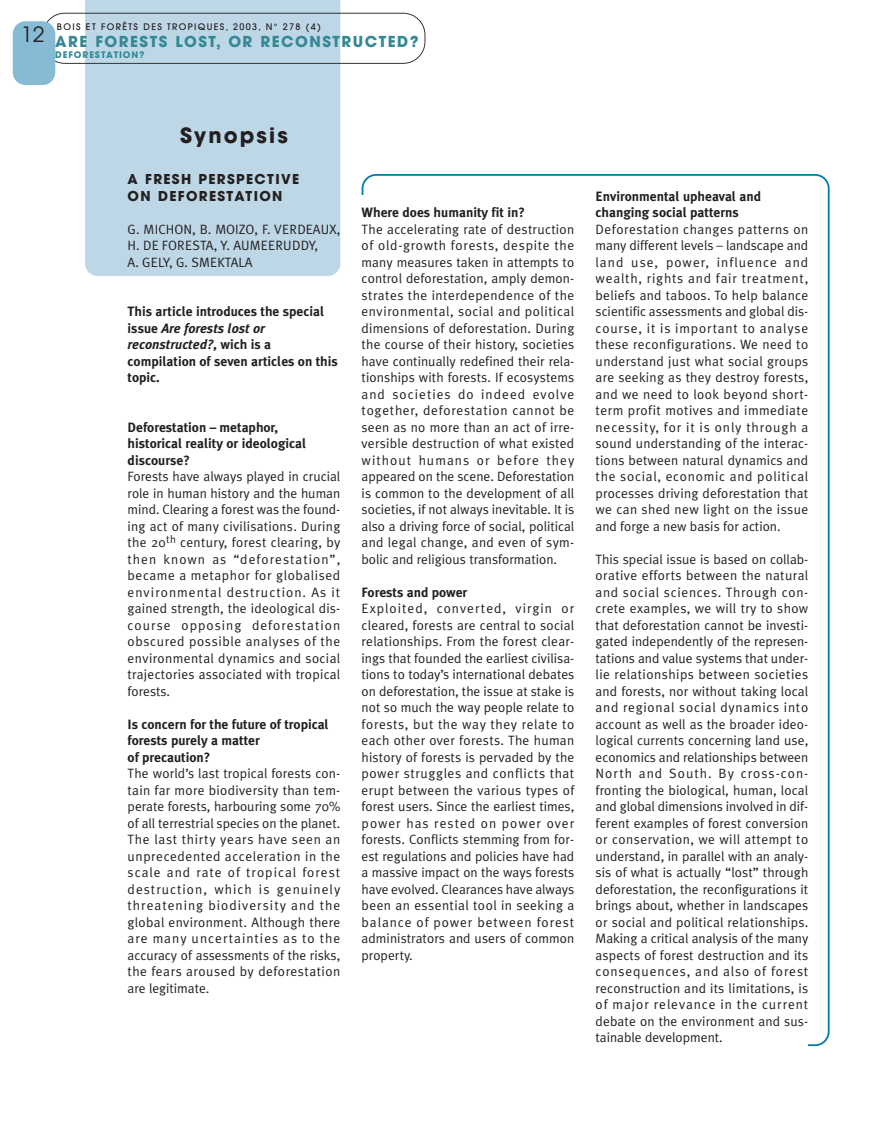
<style>
.page{position:relative;width:893px;height:1148px;background:#fff}
.page>*{position:absolute;margin:0;border:0;box-sizing:border-box;transform-origin:0 0}
.t1{font:700 21px "Avant Garde";letter-spacing:.1em;color:#231f1f}
.t2{font:21px "Avant Garde";color:#231f1f}
.t3{font:700 15px "Avant Garde";letter-spacing:.1em;color:#348894}
.t4{font:13.5px/16.5px "Meta Plus Normal";letter-spacing:.01em;color:#231f1f;text-align:justify}
.t5{font:700 13.5px/16.5px "Meta Plus";color:#231f1f}
.t6{font:700 13.5px/16.5px "Avant Garde";letter-spacing:.1em;color:#231f1f}
.t7{font:500 9px "Avant Garde";letter-spacing:.15em;color:#231f1f}
.t8{font:700 9px "Avant Garde";letter-spacing:.1em;color:#348894}
.s1{font-style:italic}
</style>
<div class="page">
<svg style="left:361px;top:174px;width:468px;height:872px"></svg>
<div style="left:340px;top:195px;width:468px;height:903px;background:#fff"></div>
<div style="left:85px;top:0;width:255px;height:276px;background:#bed7e7"></div>
<svg style="left:46px;top:13px;width:379px;height:51px"></svg>
<div style="left:13px;top:21px;width:42px;height:64px;background:#87bbd4;border-radius:13px"></div>
<h1 class="t2" style="left:21px;top:26px;width:25px">12</h1>
<p class="t7" style="left:57px;top:23px;width:266px">BOIS ET FORÊTS DES TROPIQUES, 2003, N° 278 (4)</p>
<p class="t8" style="left:55px;top:51px;width:91px">DEFORESTATION?</p>
<p class="t3" style="left:55px;top:36px;width:365px">ARE FORESTS LOST, OR RECONSTRUCTED?</p>
<h1 class="t1" style="left:180px;top:128px;width:109px">Synopsis</h1>
<p class="t6" style="left:128px;top:172px;width:173px">A FRESH PERSPECTIVE<br>ON DEFORESTATION</p>
<p class="t4" style="left:128px;top:222px;width:214px;text-align:left">G. MICHON, B. MOIZO, F. VERDEAUX,<br>H. DE FORESTA, Y. AUMEERUDDY,<br>A. GELY, G. SMEKTALA</p>
<p class="t5" style="left:128px;top:304px;width:212px">This article introduces the special issue <span class="s1">Are forests lost or reconstructed?,</span> wich is a compilation of seven articles on this topic.</p>
<p class="t5" style="left:128px;top:420px;width:180px">Deforestation – metaphor, historical reality or ideological discourse?</p>
<p class="t4" style="left:128px;top:469px;width:214px">Forests have always played in crucial role in human history and the human mind. Clearing a forest was the found&shy;ing act of many civilisations. During the 20<sup>th</sup> century, forest clearing, by then known as “deforestation”, became a metaphor for globalised environmental destruction. As it gained strength, the ideological dis&shy;course opposing deforestation obscured possible analyses of the environmental dynamics and social trajectories associated with tropical forests.</p>
<p class="t5" style="left:128px;top:717px;width:202px">Is concern for the future of tropical forests purely a matter<br>of precaution?</p>
<p class="t4" style="left:128px;top:766px;width:214px">The world’s last tropical forests con&shy;tain far more biodiversity than tem&shy;perate forests, harbouring some 70% of all terrestrial species on the planet.<br>The last thirty years have seen an unprecedented acceleration in the scale and rate of tropical forest destruction, which is genuinely threatening biodiversity and the global environment. Although there are many uncertainties as to the accuracy of assessments of the risks, the fears aroused by deforestation are legitimate.</p>
<p class="t5" style="left:361px;top:205px;width:165px">Where does humanity fit in?</p>
<p class="t4" style="left:361px;top:222px;width:214px">The accelerating rate of destruction of old-growth forests, despite the many measures taken in attempts to control deforestation, amply demon&shy;strates the interdependence of the environmental, social and political dimensions of deforestation. During the course of their history, societies have continually redefined their rela&shy;tionships with forests. If ecosystems and societies do indeed evolve together, deforestation cannot be seen as no more than an act of irre&shy;versible destruction of what existed without humans or before they appeared on the scene. Deforestation is common to the development of all societies, if not always inevitable. It is also a driving force of social, political and legal change, and even of sym&shy;bolic and religious transformation.</p>
<p class="t5" style="left:361px;top:585px;width:107px">Forests and power</p>
<p class="t4" style="left:361px;top:601px;width:214px">Exploited, converted, virgin or cleared, forests are central to social relationships. From the forest clear&shy;ings that founded the earliest civilisa&shy;tions to today’s international debates on deforestation, the issue at stake is not so much the way people relate to forests, but the way they relate to each other over forests. The human history of forests is pervaded by the power struggles and conflicts that erupt between the various types of forest users. Since the earliest times, power has rested on power over forests. Conflicts stemming from for&shy;est regulations and policies have had a massive impact on the ways forests have evolved. Clearances have always been an essential tool in seeking a balance of power between forest administrators and users of common property.</p>
<p class="t5" style="left:595px;top:189px;width:167px">Environmental upheaval and changing social patterns</p>
<p class="t4" style="left:595px;top:222px;width:214px">Deforestation changes patterns on many different levels – landscape and land use, power, influence and wealth, rights and fair treatment, beliefs and taboos. To help balance scientific assessments and global dis&shy;course, it is important to analyse these reconfigurations. We need to understand just what social groups are seeking as they destroy forests, and we need to look beyond short&shy;term profit motives and immediate necessity, for it is only through a sound understanding of the interac&shy;tions between natural dynamics and the social, economic and political processes driving deforestation that we can shed new light on the issue and forge a new basis for action.</p>
<p class="t4" style="left:595px;top:552px;width:214px">This special issue is based on collab&shy;orative efforts between the natural and social sciences. Through con&shy;crete examples, we will try to show that deforestation cannot be investi&shy;gated independently of the represen&shy;tations and value systems that under&shy;lie relationships between societies and forests, nor without taking local and regional social dynamics into account as well as the broader ideo&shy;logical currents concerning land use, economics and relationships between North and South. By cross-con&shy;fronting the biological, human, local and global dimensions involved in dif&shy;ferent examples of forest conversion or conservation, we will attempt to understand, in parallel with an analy&shy;sis of what is actually “lost” through deforestation, the reconfigurations it brings about, whether in landscapes or social and political relationships.<br>Making a critical analysis of the many aspects of forest destruction and its consequences, and also of forest reconstruction and its limitations, is of major relevance in the current debate on the environment and sus&shy;tainable development.</p>
</div>
